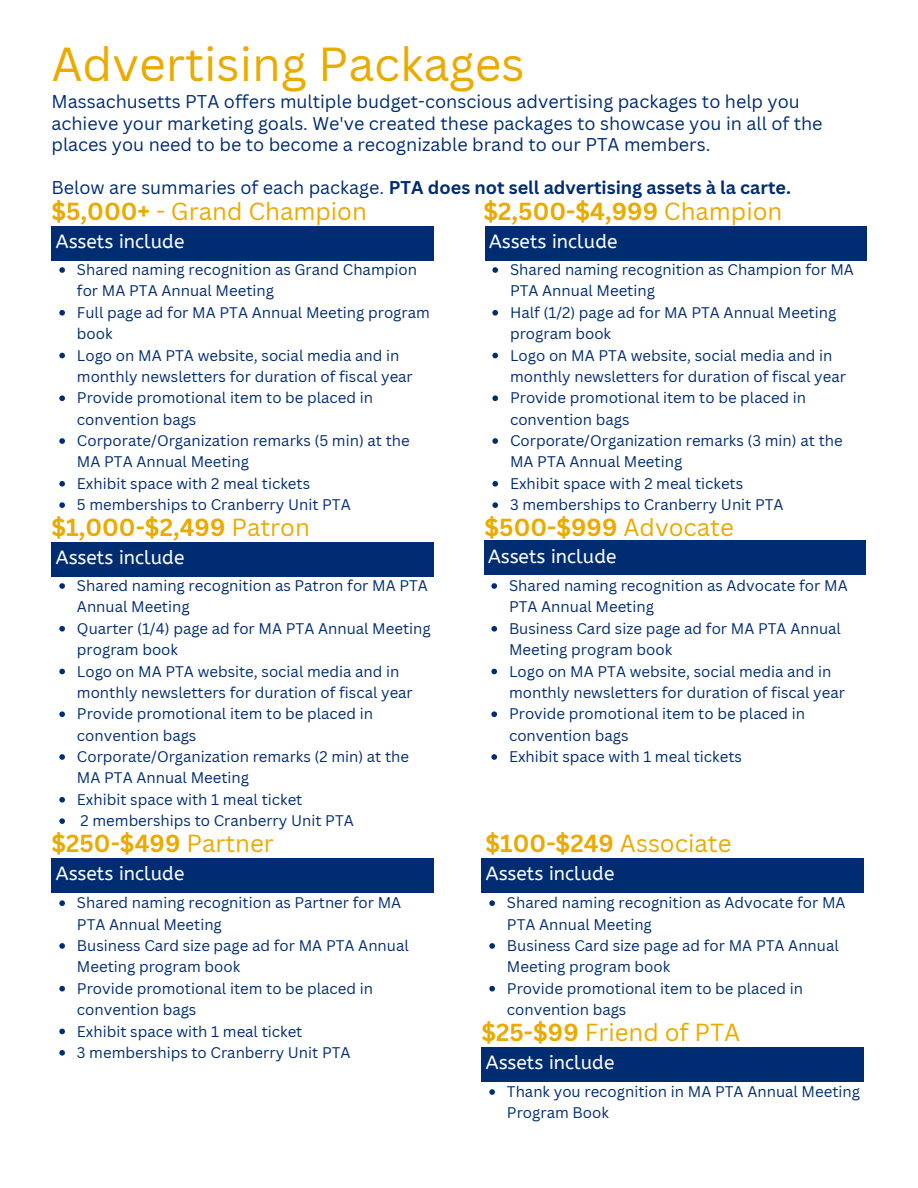
<style>
.page{position:relative;width:918px;height:1188px;background:#fff}
.page>*{position:absolute;margin:0;border:0;box-sizing:border-box;transform-origin:0 0}
.t1{font:46.5px "Canva Sans";color:#eaaa00}
.t2{font:700 24px "Canva Sans";color:#eaaa00}
.t3{font:24px "Canva Sans";color:#eaaa00}
.t4{font:19.05px "A Bee Zee";color:#fff}
.t5{font:18px/21.3px "Canva Sans";color:#002c71}
.t6{font:700 18px "Canva Sans";color:#002c71}
.t7{font:15px/21.3px "Canva Sans";color:#002c71}
.s1{font-weight:400}
.s2{font-weight:700}
</style>
<div class="page">
<div style="left:51px;top:226px;width:382px;height:34px;background:#002c71"></div>
<div style="left:485px;top:226px;width:382px;height:34px;background:#002c71"></div>
<svg style="left:59px;top:267px;width:6px;height:6px"></svg>
<svg style="left:59px;top:310px;width:6px;height:6px"></svg>
<svg style="left:59px;top:353px;width:6px;height:5px"></svg>
<svg style="left:59px;top:395px;width:6px;height:6px"></svg>
<svg style="left:59px;top:438px;width:6px;height:6px"></svg>
<svg style="left:59px;top:481px;width:6px;height:6px"></svg>
<svg style="left:59px;top:502px;width:6px;height:6px"></svg>
<div style="left:51px;top:542px;width:382px;height:34px;background:#002c71"></div>
<div style="left:484px;top:540px;width:382px;height:35px;background:#002c71"></div>
<div style="left:51px;top:858px;width:382px;height:34px;background:#002c71"></div>
<div style="left:481px;top:858px;width:382px;height:34px;background:#002c71"></div>
<svg style="left:492px;top:267px;width:6px;height:6px"></svg>
<svg style="left:492px;top:310px;width:6px;height:6px"></svg>
<svg style="left:492px;top:353px;width:6px;height:5px"></svg>
<svg style="left:492px;top:395px;width:6px;height:6px"></svg>
<svg style="left:492px;top:438px;width:6px;height:6px"></svg>
<svg style="left:492px;top:481px;width:6px;height:6px"></svg>
<svg style="left:492px;top:502px;width:6px;height:6px"></svg>
<svg style="left:491px;top:583px;width:6px;height:6px"></svg>
<svg style="left:491px;top:626px;width:6px;height:6px"></svg>
<svg style="left:491px;top:669px;width:6px;height:5px"></svg>
<svg style="left:491px;top:711px;width:6px;height:6px"></svg>
<svg style="left:491px;top:754px;width:6px;height:6px"></svg>
<svg style="left:59px;top:583px;width:6px;height:6px"></svg>
<svg style="left:59px;top:626px;width:6px;height:6px"></svg>
<svg style="left:59px;top:669px;width:6px;height:5px"></svg>
<svg style="left:59px;top:711px;width:6px;height:6px"></svg>
<svg style="left:59px;top:754px;width:6px;height:6px"></svg>
<svg style="left:59px;top:797px;width:6px;height:6px"></svg>
<svg style="left:59px;top:818px;width:6px;height:6px"></svg>
<svg style="left:59px;top:900px;width:6px;height:6px"></svg>
<svg style="left:59px;top:943px;width:6px;height:6px"></svg>
<svg style="left:59px;top:986px;width:6px;height:6px"></svg>
<svg style="left:59px;top:1029px;width:6px;height:5px"></svg>
<svg style="left:59px;top:1050px;width:6px;height:6px"></svg>
<svg style="left:489px;top:900px;width:6px;height:6px"></svg>
<svg style="left:489px;top:943px;width:6px;height:6px"></svg>
<svg style="left:489px;top:986px;width:6px;height:6px"></svg>
<div style="left:481px;top:1047px;width:382px;height:34px;background:#002c71"></div>
<svg style="left:489px;top:1089px;width:6px;height:6px"></svg>
<h1 class="t1" style="left:51px;top:31px;width:475px">Advertising Packages</h1>
<p class="t5" style="left:51px;top:91px;width:773px">Massachusetts PTA offers multiple budget-conscious advertising packages to help you achieve your marketing goals. We've created these packages to showcase you in all of the places you need to be to become a recognizable brand to our PTA members.</p>
<p class="t6" style="left:51px;top:175px;width:741px"><span class="s1">Below are summaries of each package.</span> PTA does not sell advertising assets à la carte.</p>
<p class="t4" style="left:56px;top:231px;width:130px">Assets include</p>
<h2 class="t3" style="left:51px;top:195px;width:317px"><span class="s2">$5,000+</span> - Grand Champion</h2>
<h2 class="t2" style="left:484px;top:195px;width:300px">$2,500-$4,999 <span class="s1">Champion</span></h2>
<p class="t4" style="left:489px;top:231px;width:130px">Assets include</p>
<p class="t7" style="left:77px;top:259px;width:354px">Shared naming recognition as Grand Champion for MA PTA Annual Meeting<br>Full page ad for MA PTA Annual Meeting program book<br>Logo on MA PTA website, social media and in monthly newsletters for duration of fiscal year Provide promotional item to be placed in convention bags<br>Corporate/Organization remarks (5 min) at the MA PTA Annual Meeting<br>Exhibit space with 2 meal tickets<br>5 memberships to Cranberry Unit PTA</p>
<p class="t4" style="left:56px;top:547px;width:130px">Assets include</p>
<p class="t7" style="left:510px;top:259px;width:345px">Shared naming recognition as Champion for MA PTA Annual Meeting<br>Half (1/2) page ad for MA PTA Annual Meeting program book<br>Logo on MA PTA website, social media and in monthly newsletters for duration of fiscal year Provide promotional item to be placed in convention bags<br>Corporate/Organization remarks (3 min) at the MA PTA Annual Meeting<br>Exhibit space with 2 meal tickets<br>3 memberships to Cranberry Unit PTA</p>
<h2 class="t2" style="left:51px;top:511px;width:260px">$1,000-$2,499 <span class="s1">Patron</span></h2>
<h2 class="t2" style="left:485px;top:511px;width:251px">$500-$999 <span class="s1">Advocate</span></h2>
<p class="t4" style="left:488px;top:545px;width:130px">Assets include</p>
<p class="t7" style="left:77px;top:575px;width:355px">Shared naming recognition as Patron for MA PTA Annual Meeting<br>Quarter (1/4) page ad for MA PTA Annual Meeting program book<br>Logo on MA PTA website, social media and in monthly newsletters for duration of fiscal year Provide promotional item to be placed in convention bags<br>Corporate/Organization remarks (2 min) at the MA PTA Annual Meeting<br>Exhibit space with 1 meal ticket<br>2 memberships to Cranberry Unit PTA</p>
<p class="t7" style="left:509px;top:575px;width:340px">Shared naming recognition as Advocate for MA PTA Annual Meeting<br>Business Card size page ad for MA PTA Annual Meeting program book<br>Logo on MA PTA website, social media and in monthly newsletters for duration of fiscal year Provide promotional item to be placed in convention bags<br>Exhibit space with 1 meal tickets</p>
<h2 class="t2" style="left:51px;top:827px;width:224px">$250-$499 <span class="s1">Partner</span></h2>
<h2 class="t2" style="left:486px;top:827px;width:247px">$100-$249 <span class="s1">Associate</span></h2>
<p class="t4" style="left:486px;top:863px;width:130px">Assets include</p>
<p class="t4" style="left:56px;top:863px;width:130px">Assets include</p>
<p class="t7" style="left:77px;top:892px;width:333px">Shared naming recognition as Partner for MA<br>PTA Annual Meeting<br>Business Card size page ad for MA PTA Annual<br>Meeting program book<br>Provide promotional item to be placed in convention bags<br>Exhibit space with 1 meal ticket<br>3 memberships to Cranberry Unit PTA</p>
<p class="t7" style="left:507px;top:892px;width:340px">Shared naming recognition as Advocate for MA<br>PTA Annual Meeting<br>Business Card size page ad for MA PTA Annual<br>Meeting program book<br>Provide promotional item to be placed in convention bags</p>
<h2 class="t3" style="left:481px;top:1016px;width:260px"><span class="s2">$25-$99</span> Friend of PTA</h2>
<p class="t4" style="left:486px;top:1052px;width:130px">Assets include</p>
<p class="t7" style="left:507px;top:1081px;width:355px">Thank you recognition in MA PTA Annual Meeting<br>Program Book</p>
</div>
